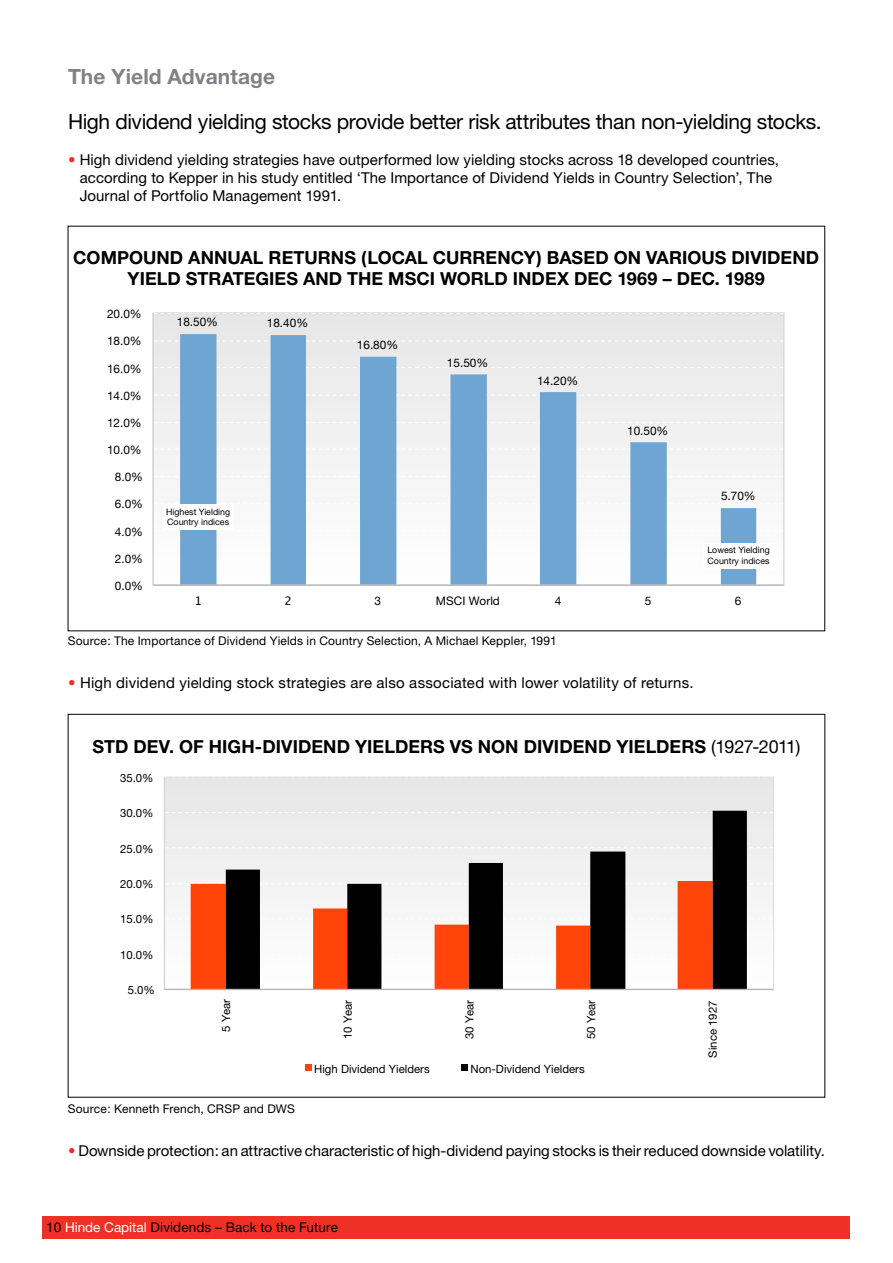
<style>
.page{position:relative;width:893px;height:1263px;background:#fff}
.page>*{position:absolute;margin:0;border:0;box-sizing:border-box;transform-origin:0 0}
.t1{font:21px "Helvetica Neue";letter-spacing:-.02em;color:#000}
.t2{font:700 21px "Helvetica Neue";letter-spacing:.005em;color:#808285}
.t3{font:700 18px/21px "Helvetica Neue";letter-spacing:.005em;color:#000}
.t4{font:18px "Helvetica Neue";letter-spacing:-.03em;color:#000}
.t5{font:15px/18px "Helvetica Neue";letter-spacing:.005em;color:#000}
.t6{font:13.5px "Helvetica Neue";letter-spacing:.005em;color:#000}
.t7{font:12px "Helvetica Neue";letter-spacing:.015em;color:#000}
.t8{font:11.85px "Helvetica Neue";color:#000}
.t9{font:11.85px "Lucida Grande";color:#000}
.t10{font:11.4px "Helvetica Neue";color:#000}
.t11{font:8.85px/10.6px "Helvetica Neue";color:#000}
.s1{color:#ee3124}
.s2{font-weight:700}
.s3{color:#fff}
</style>
<div class="page">
<div style="left:153px;top:313px;width:631px;height:272px;background:linear-gradient(to bottom,#e7e7e7,#fff)"></div>
<svg style="left:154px;top:558px;width:628px;height:1px"></svg>
<svg style="left:154px;top:530px;width:628px;height:1px"></svg>
<svg style="left:154px;top:503px;width:628px;height:1px"></svg>
<svg style="left:154px;top:476px;width:628px;height:1px"></svg>
<svg style="left:154px;top:449px;width:628px;height:1px"></svg>
<svg style="left:154px;top:422px;width:628px;height:1px"></svg>
<svg style="left:154px;top:395px;width:628px;height:1px"></svg>
<svg style="left:154px;top:367px;width:628px;height:1px"></svg>
<svg style="left:154px;top:340px;width:628px;height:1px"></svg>
<svg style="left:180px;top:334px;width:576px;height:250px"></svg>
<hr style="left:153px;top:313px;width:1px;height:272px;background:#d5d5d5">
<hr style="left:153px;top:585px;width:631px;height:1px;background:#a9a9a9">
<div style="left:163px;top:504px;width:70px;height:26px;background:#fff"></div>
<div style="left:703px;top:543px;width:71px;height:25px;background:#fff"></div>
<div style="left:165px;top:778px;width:608px;height:211px;background:linear-gradient(to bottom,#e6e6e6,#fff)"></div>
<svg style="left:166px;top:953px;width:606px;height:1px"></svg>
<svg style="left:166px;top:918px;width:606px;height:1px"></svg>
<svg style="left:166px;top:883px;width:606px;height:1px"></svg>
<svg style="left:166px;top:847px;width:606px;height:1px"></svg>
<svg style="left:166px;top:812px;width:606px;height:1px"></svg>
<div style="left:191px;top:881px;width:35px;height:107px;background:#ff4309"></div>
<svg style="left:226px;top:811px;width:521px;height:177px"></svg>
<hr style="left:164px;top:778px;width:1px;height:211px;background:#d5d5d5">
<hr style="left:165px;top:989px;width:608px;height:1px;background:#a9a9a9">
<svg style="left:306px;top:1065px;width:6px;height:6px"></svg>
<svg style="left:462px;top:1065px;width:6px;height:6px"></svg>
<div style="left:43px;top:1216px;width:807px;height:22px;background:#ee3124"></div>
<h1 class="t2" style="left:68px;top:64px;width:209px">THE YIELD ADVANTAGE</h1>
<h1 class="t1" style="left:68px;top:109px;width:755px">High dividend yielding stocks provide better risk attributes than non-yielding stocks.</h1>
<p class="t5" style="left:80px;top:151px;width:701px;text-indent:-12px"><span class="s1">•</span> High dividend yielding strategies have outperformed low yielding stocks across 18 developed countries, according to Kepper in his study entitled ‘The Importance of Dividend Yields in Country Selection’, The<br>Journal of Portfolio Management 1991.</p>
<p class="t3" style="left:128px;top:247px;width:691px;text-indent:-54px">COMPOUND ANNUAL RETURNS (LOCAL CURRENCY) BASED ON VARIOUS DIVIDEND<br>YIELD</p>
<p class="t3" style="left:186px;top:268px;width:215px">STRATEG IES AND THE MSCI</p>
<p class="t3" style="left:440px;top:268px;width:326px">WORLD INDEX DEC 1969 – DEC. 1989</p>
<p class="t8" style="left:107px;top:307px;width:36px">20.0%</p>
<p class="t8" style="left:107px;top:334px;width:36px">18.0%</p>
<p class="t8" style="left:107px;top:361px;width:36px">16.0%</p>
<p class="t8" style="left:107px;top:388px;width:36px">14.0%</p>
<p class="t8" style="left:107px;top:416px;width:36px">12.0%</p>
<p class="t8" style="left:107px;top:443px;width:36px">10.0%</p>
<p class="t8" style="left:115px;top:470px;width:30px">8.0%</p>
<p class="t8" style="left:115px;top:497px;width:30px">6.0%</p>
<p class="t8" style="left:115px;top:524px;width:30px">4.0%</p>
<p class="t8" style="left:115px;top:551px;width:30px">2.0%</p>
<p class="t8" style="left:115px;top:579px;width:30px">0.0%</p>
<p class="t8" style="left:177px;top:315px;width:43px">18.50%</p>
<p class="t8" style="left:267px;top:316px;width:43px">18.40%</p>
<p class="t8" style="left:357px;top:338px;width:43px">16.80%</p>
<p class="t8" style="left:447px;top:356px;width:43px">15.50%</p>
<p class="t11" style="left:166px;top:506px;width:66px">Highest Yielding<br>Country indices</p>
<p class="t8" style="left:537px;top:373px;width:43px">14.20%</p>
<p class="t8" style="left:627px;top:423px;width:43px">10.50%</p>
<p class="t8" style="left:721px;top:489px;width:36px">5.70%</p>
<p class="t11" style="left:707px;top:545px;width:64px">Lowest Yielding<br>Country indices</p>
<p class="t9" style="left:194px;top:593px;width:9px">1</p>
<p class="t9" style="left:284px;top:593px;width:9px">2</p>
<p class="t8" style="left:375px;top:593px;width:8px">3</p>
<p class="t8" style="left:436px;top:593px;width:66px">MSCI World</p>
<p class="t8" style="left:555px;top:593px;width:8px">4</p>
<p class="t8" style="left:645px;top:593px;width:8px">5</p>
<p class="t8" style="left:735px;top:593px;width:8px">6</p>
<p class="t7" style="left:68px;top:633px;width:490px">Source: The Importance of Dividend Yields in Country Selection, A Michael Keppler, 1991</p>
<p class="t5" style="left:68px;top:673px;width:627px"><span class="s1">•</span> High dividend yielding stock strategies are also associated with lower volatility of returns.</p>
<p class="t3" style="left:92px;top:735px;width:293px">STD DEV. OF HIGH-DIVIDEND YIELDE</p>
<p class="t3" style="left:420px;top:735px;width:226px">RS VS NON DIVIDEND YIELDE</p>
<p class="t4" style="left:681px;top:735px;width:120px"><span class="s2">RS</span> (1927-2011)</p>
<p class="t10" style="left:120px;top:771px;width:35px">35.0%</p>
<p class="t10" style="left:120px;top:807px;width:35px">30.0%</p>
<p class="t10" style="left:120px;top:842px;width:35px">25.0%</p>
<p class="t10" style="left:120px;top:877px;width:35px">20.0%</p>
<p class="t10" style="left:120px;top:912px;width:35px">15.0%</p>
<p class="t10" style="left:120px;top:948px;width:35px">10.0%</p>
<p class="t10" style="left:128px;top:983px;width:29px">5.0%</p>
<p class="t10" style="left:219px;top:1032px;width:34px;rotate:-90deg">5 Year</p>
<p class="t10" style="left:341px;top:1039px;width:41px;rotate:-90deg">10 Year</p>
<p class="t10" style="left:463px;top:1039px;width:41px;rotate:-90deg">30 Year</p>
<p class="t10" style="left:584px;top:1039px;width:41px;rotate:-90deg">50 Year</p>
<p class="t10" style="left:706px;top:1058px;width:58px;rotate:-90deg">Since 1927</p>
<p class="t10" style="left:314px;top:1062px;width:117px">High Dividend Yielders</p>
<p class="t10" style="left:470px;top:1062px;width:116px">Non-Dividend Yielders</p>
<p class="t7" style="left:68px;top:1102px;width:228px">Source: Kenneth French, CRSP and DWS</p>
<p class="t5" style="left:68px;top:1141px;width:758px"><span class="s1">•</span> Downside protection: an attractive characteristic of high-dividend paying stocks is their reduced downside volatility.</p>
<p class="t6" style="left:46px;top:1219px;width:293px">10 <span class="s3">Hinde Capital</span> Dividends – Back to the Future</p>
</div>
